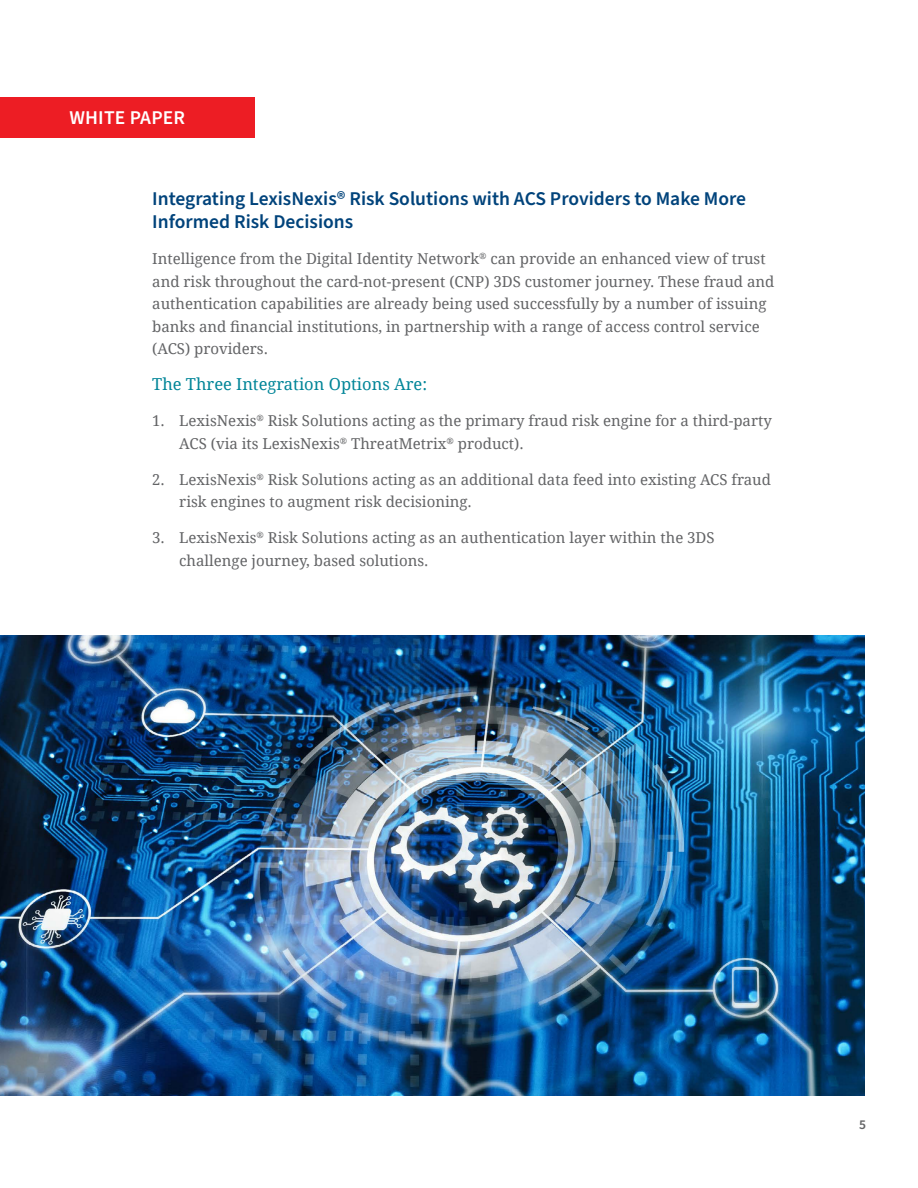
<style>
.page{position:relative;width:918px;height:1188px;background:#fff}
.page>*{position:absolute;margin:0;border:0;box-sizing:border-box;transform-origin:0 0}
.t1{font:600 19.5px/23.4px "Source Sans Pro";color:#00437b}
.t2{font:600 19.5px "Source Sans Pro";letter-spacing:.01em;color:#fff}
.t3{font:16.5px "Droid Serif";color:#008598}
.t4{font:15px/22.5px "Droid Serif";color:#636466}
.t5{font:600 13.5px "Source Sans Pro";color:#636466}
</style>
<div class="page">
<img style="left:0;top:635px;width:864px;height:460px">
<div style="left:0;top:97px;width:255px;height:41px;background:#ed1d24"></div>
<h1 class="t2" style="left:69px;top:105px;width:117px">WHITE PAPER</h1>
<h1 class="t1" style="left:152px;top:187px;width:595px">Integrating LexisNexis® Risk Solutions with ACS Providers to Make More<br>Informed Risk Decisions</h1>
<p class="t4" style="left:152px;top:247px;width:624px">Intelligence from the Digital Identity Network<sup>®</sup> can provide an enhanced view of trust and risk throughout the card-not-present (CNP) 3DS customer journey. These fraud and authentication capabilities are already being used successfully by a number of issuing banks and financial institutions, in partnership with a range of access control service (ACS) providers.</p>
<p class="t3" style="left:152px;top:373px;width:276px">The Three Integration Options Are:</p>
<p class="t4" style="left:179px;top:409px;width:594px;text-indent:-27px">1. LexisNexis<sup>®</sup> Risk Solutions acting as the primary fraud risk engine for a third-party<br>ACS (via its LexisNexis<sup>®</sup> ThreatMetrix<sup>®</sup> product).</p>
<p class="t4" style="left:179px;top:468px;width:593px;text-indent:-27px">2. LexisNexis<sup>®</sup> Risk Solutions acting as an additional data feed into existing ACS fraud risk engines to augment risk decisioning.</p>
<p class="t4" style="left:179px;top:526px;width:537px;text-indent:-27px">3. LexisNexis<sup>®</sup> Risk Solutions acting as an authentication layer within the 3DS challenge journey, based solutions.</p>
<p class="t5" style="left:859px;top:1116px;width:8px">5</p>
</div>
